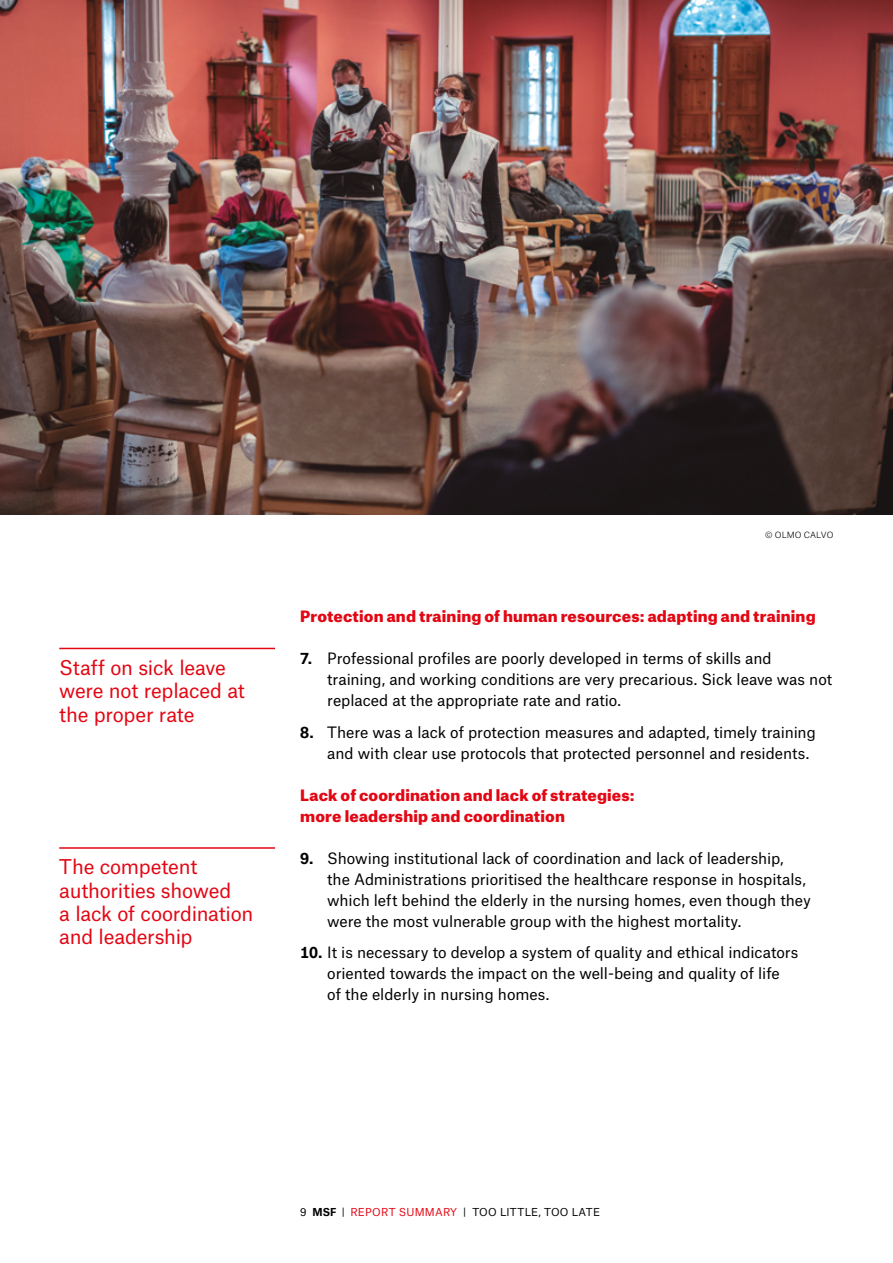
<style>
.page{position:relative;width:893px;height:1263px;background:#fff}
.page>*{position:absolute;margin:0;border:0;box-sizing:border-box;transform-origin:0 0}
.t1{font:19.5px/23.4px "Atlas Grotesk TF";letter-spacing:-.015em;color:#e30613}
.t2{font:15px/21px "Atlas Grotesk TF";letter-spacing:-.005em;color:#000}
.t3{font:900 15px/21px "Atlas Grotesk TF";letter-spacing:.01em;color:#e30613}
.t4{font:10.5px "Atlas Grotesk TF";letter-spacing:.02em;color:#000}
.t5{font:300 8.25px "Atlas Grotesk TF";letter-spacing:.01em;color:#000}
.s1{font-weight:700}
.s2{color:#e30613}
</style>
<div class="page">
<img style="left:0;top:0;width:893px;height:514px">
<hr style="left:59px;top:648px;width:216px;height:1px;background:#e30613">
<hr style="left:59px;top:847px;width:216px;height:2px;background:#e30613">
<h1 class="t1" style="left:59px;top:653px;width:187px">Staff on sick leave were not replaced at the proper rate</h1>
<h1 class="t1" style="left:59px;top:853px;width:196px">The competent authorities showed<br>a lack of coordination and leadership</h1>
<p class="t5" style="left:765px;top:529px;width:70px">© OLMO CALVO</p>
<p class="t3" style="left:300px;top:604px;width:517px">Protection and training of human resources: adapting and training</p>
<p class="t2" style="left:327px;top:646px;width:507px;text-indent:-27px"><span class="s1">7.</span> Professional profiles are poorly developed in terms of skills and training, and working conditions are very precarious. Sick leave was not replaced at the appropriate rate and ratio.</p>
<p class="t2" style="left:327px;top:720px;width:490px;text-indent:-27px"><span class="s1">8.</span> There was a lack of protection measures and adapted, timely training and with clear use protocols that protected personnel and residents.</p>
<p class="t3" style="left:300px;top:783px;width:336px">Lack of coordination and lack of strategies: more leadership and coordination</p>
<p class="t2" style="left:327px;top:846px;width:485px;text-indent:-27px"><span class="s1">9.</span> Showing institutional lack of coordination and lack of leadership,<br>the Administrations prioritised the healthcare response in hospitals, which left behind the elderly in the nursing homes, even though they were the most vulnerable group with the highest mortality.</p>
<p class="t2" style="left:327px;top:940px;width:473px;text-indent:-27px"><span class="s1">10.</span> It is necessary to develop a system of quality and ethical indicators oriented towards the impact on the well-being and quality of life<br>of the elderly in nursing homes.</p>
<p class="t4" style="left:300px;top:1203px;width:301px">9 <span class="s1">MSF</span> | <span class="s2">REPORT SUMMARY</span> | TOO LITTLE, TOO LATE</p>
</div>
